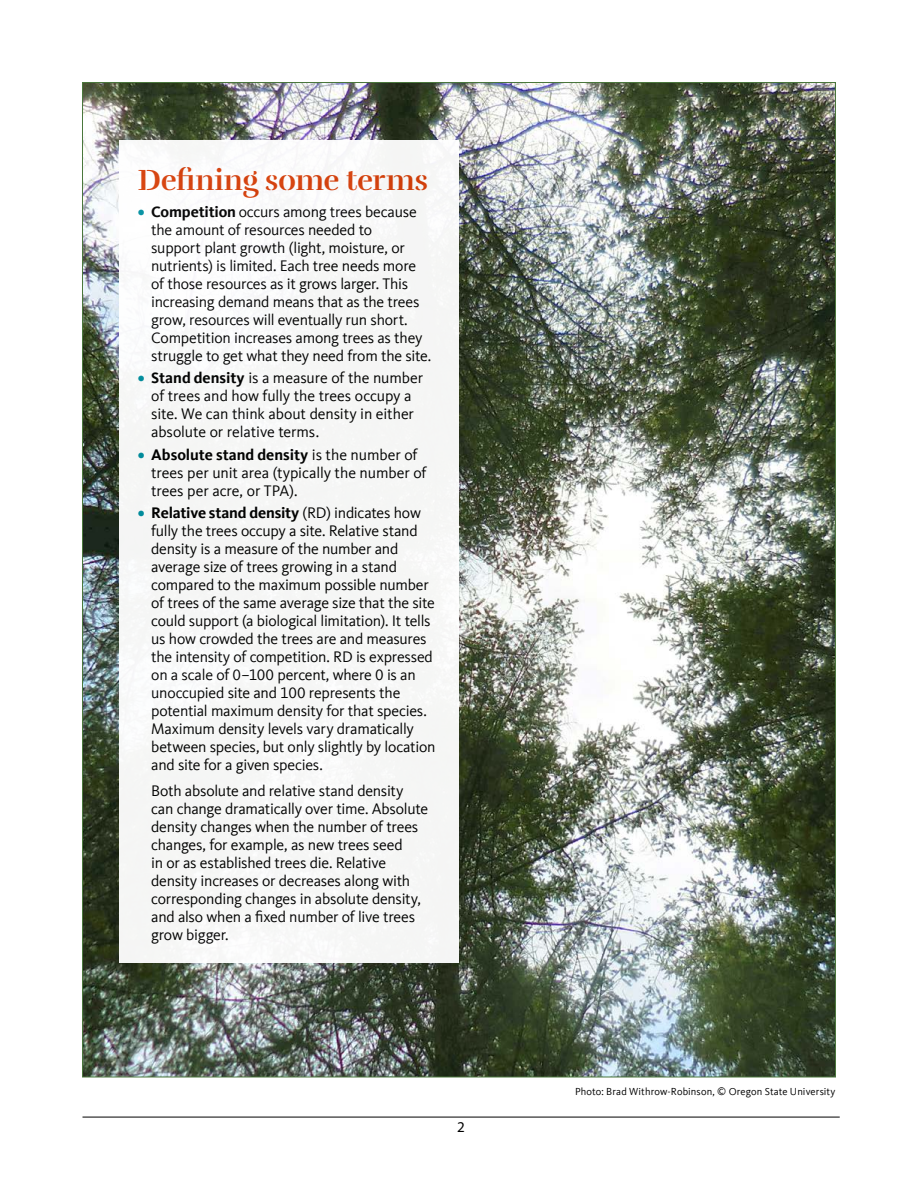
<style>
.page{position:relative;width:918px;height:1188px;background:#fff}
.page>*{position:absolute;margin:0;border:0;box-sizing:border-box;transform-origin:0 0}
.t1{font:30px "Rufina Stencil Bold";letter-spacing:-.01em;color:#d73f09}
.t2{font:15.75px/18px "Kievit Offc";letter-spacing:-.015em;color:#000}
.t3{font:15px "Myriad Pro";color:#000}
.t4{font:10.5px "Kievit Offc";letter-spacing:.01em;color:#000}
.s1{font-weight:700;color:#0090a1}
.s2{font-weight:700}
</style>
<div class="page">
<img style="left:84px;top:84px;width:750px;height:991px">
<hr style="left:82px;top:1117px;width:758px;height:1px;background:#000">
<div style="left:120px;top:140px;width:339px;height:823px;background:#f6f6f5"></div>
<h1 class="t1" style="left:138px;top:161px;width:292px">Defining some terms</h1>
<p class="t2" style="left:151px;top:203px;width:282px;text-indent:-14px"><span class="s1">•</span> <span class="s2">Competition</span> occurs among trees because the amount of resources needed to<br>support plant growth (light, moisture, or nutrients) is limited. Each tree needs more of those resources as it grows larger. This increasing demand means that as the trees grow, resources will eventually run short.<br>Competition increases among trees as they struggle to get what they need from the site.</p>
<p class="t2" style="left:151px;top:369px;width:274px;text-indent:-14px"><span class="s1">•</span> <span class="s2">Stand density</span> is a measure of the number of trees and how fully the trees occupy a site. We can think about density in either absolute or relative terms.</p>
<p class="t2" style="left:151px;top:446px;width:277px;text-indent:-14px"><span class="s1">•</span> <span class="s2">Absolute stand density</span> is the number of trees per unit area (typically the number of trees per acre, or TPA).</p>
<p class="t2" style="left:151px;top:504px;width:286px;text-indent:-14px"><span class="s1">•</span> <span class="s2">Relative stand density</span> (RD) indicates how fully the trees occupy a site. Relative stand density is a measure of the number and average size of trees growing in a stand compared to the maximum possible number of trees of the same average size that the site could support (a biological limitation). It tells us how crowded the trees are and measures the intensity of competition. RD is expressed on a scale of 0–100 percent, where 0 is an unoccupied site and 100 represents the potential maximum density for that species.<br>Maximum density levels vary dramatically between species, but only slightly by location and site for a given species.</p>
<p class="t2" style="left:151px;top:782px;width:279px">Both absolute and relative stand density can change dramatically over time. Absolute density changes when the number of trees changes, for example, as new trees seed<br>in or as established trees die. Relative density increases or decreases along with corresponding changes in absolute density, and also when a fixed number of live trees grow bigger.</p>
<p class="t3" style="left:457px;top:1118px;width:9px">2</p>
<p class="t4" style="left:575px;top:1086px;width:262px">Photo: Brad Withrow-Robinson, © Oregon State University</p>
</div>
